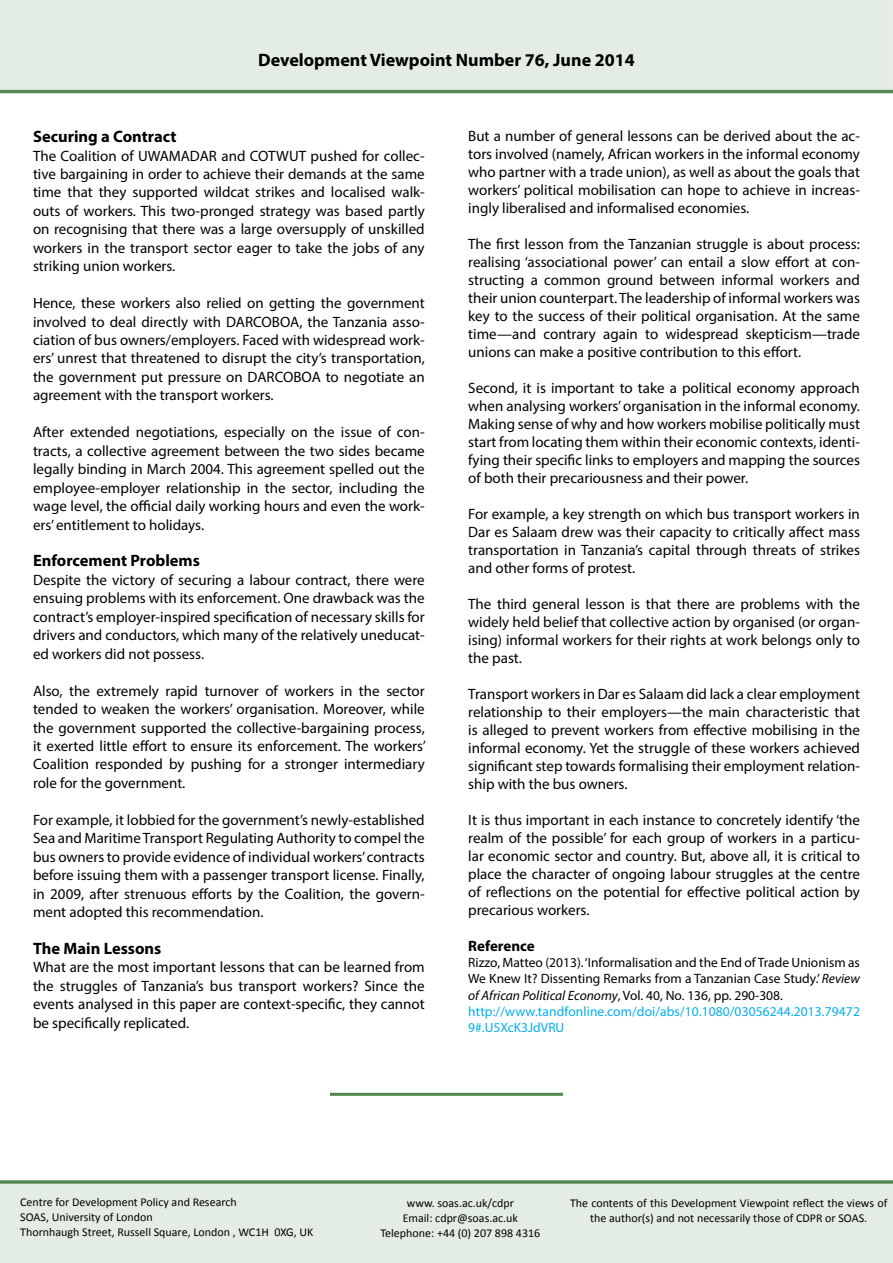
<style>
.page{position:relative;width:893px;height:1263px;background:#fff}
.page>*{position:absolute;margin:0;border:0;box-sizing:border-box;transform-origin:0 0}
.t1{font:700 18px "Myriad Pro";color:#000}
.t2{font:700 16.5px "Myriad Pro";color:#000}
.t3{font:15px/18.5px "Myriad Pro";color:#000;text-align:justify}
.t4{font:700 15px "Myriad Pro";color:#000}
.t5{font:13.5px/16.2px "Myriad Pro";color:#000}
.t6{font:12px/15px "Calibri";color:#000;text-align:center}
.s1{font-style:italic}
.s2{color:#00aeef}
</style>
<div class="page">
<div style="left:0;top:0;width:893px;height:90px;background:#e4ede3"></div>
<div style="left:0;top:1181px;width:893px;height:82px;background:#e4ede3"></div>
<hr style="left:0;top:90px;width:893px;height:3px;background:#558b54">
<hr style="left:330px;top:1093px;width:233px;height:3px;background:#4f874e">
<p class="t1" style="left:258px;top:48px;width:378px">Development Viewpoint Number 76, June 2014</p>
<p class="t2" style="left:33px;top:126px;width:145px">Securing a Contract</p>
<p class="t3" style="left:33px;top:146px;width:393px">The Coalition of UWAMADAR and COTWUT pushed for collec&shy;tive bargaining in order to achieve their demands at the same time that they supported wildcat strikes and localised walk&shy;outs of workers. This two-pronged strategy was based partly on recognising that there was a large oversupply of unskilled workers in the transport sector eager to take the jobs of any striking union workers.</p>
<p class="t3" style="left:33px;top:294px;width:393px">Hence, these workers also relied on getting the government involved to deal directly with DARCOBOA, the Tanzania asso&shy;ciation of bus owners/employers. Faced with widespread work&shy;ers’ unrest that threatened to disrupt the city’s transportation, the government put pressure on DARCOBOA to negotiate an agreement with the transport workers.</p>
<p class="t3" style="left:33px;top:423px;width:393px">After extended negotiations, especially on the issue of con&shy;tracts, a collective agreement between the two sides became legally binding in March 2004. This agreement spelled out the employee-employer relationship in the sector, including the wage level, the official daily working hours and even the work&shy;ers’ entitlement to holidays.</p>
<p class="t2" style="left:33px;top:550px;width:168px">Enforcement Problems</p>
<p class="t3" style="left:33px;top:570px;width:393px">Despite the victory of securing a labour contract, there were ensuing problems with its enforcement. One drawback was the contract’s employer-inspired specification of necessary skills for drivers and conductors, which many of the relatively uneducat&shy;ed workers did not possess.</p>
<p class="t3" style="left:33px;top:681px;width:394px">Also, the extremely rapid turnover of workers in the sector tended to weaken the workers’ organisation. Moreover, while the government supported the collective-bargaining process, it exerted little effort to ensure its enforcement. The workers’ Coalition responded by pushing for a stronger intermediary role for the government.</p>
<p class="t3" style="left:33px;top:810px;width:393px">For example, it lobbied for the government’s newly-established Sea and Maritime Transport Regulating Authority to compel the bus owners to provide evidence of individual workers’ contracts before issuing them with a passenger transport license. Finally, in 2009, after strenuous efforts by the Coalition, the govern&shy;ment adopted this recommendation.</p>
<p class="t2" style="left:33px;top:938px;width:130px">The Main Lessons</p>
<p class="t3" style="left:33px;top:958px;width:393px">What are the most important lessons that can be learned from the struggles of Tanzania’s bus transport workers? Since the events analysed in this paper are context-specific, they cannot be specifically replicated.</p>
<p class="t3" style="left:468px;top:127px;width:393px;line-height:18px">But a number of general lessons can be derived about the ac&shy;tors involved (namely, African workers in the informal economy who partner with a trade union), as well as about the goals that workers’ political mobilisation can hope to achieve in increas&shy;ingly liberalised and informalised economies.</p>
<p class="t3" style="left:468px;top:235px;width:393px;line-height:18px">The first lesson from the Tanzanian struggle is about process: realising ‘associational power’ can entail a slow effort at con&shy;structing a common ground between informal workers and their union counterpart. The leadership of informal workers was key to the success of their political organisation. At the same time—and contrary again to widespread skepticism—trade unions can make a positive contribution to this effort.</p>
<p class="t3" style="left:468px;top:379px;width:393px;line-height:18px">Second, it is important to take a political economy approach when analysing workers’ organisation in the informal economy.<br>Making sense of why and how workers mobilise politically must start from locating them within their economic contexts, identi&shy;fying their specific links to employers and mapping the sources of both their precariousness and their power.</p>
<p class="t3" style="left:468px;top:505px;width:393px;line-height:18px">For example, a key strength on which bus transport workers in Dar es Salaam drew was their capacity to critically affect mass transportation in Tanzania’s capital through threats of strikes and other forms of protest.</p>
<p class="t3" style="left:468px;top:595px;width:393px;line-height:18px">The third general lesson is that there are problems with the widely held belief that collective action by organised (or organ&shy;ising) informal workers for their rights at work belongs only to the past.</p>
<p class="t3" style="left:468px;top:685px;width:393px;line-height:18px">Transport workers in Dar es Salaam did lack a clear employment relationship to their employers—the main characteristic that is alleged to prevent workers from effective mobilising in the informal economy. Yet the struggle of these workers achieved significant step towards formalising their employment relation&shy;ship with the bus owners.</p>
<p class="t3" style="left:468px;top:811px;width:393px;line-height:18px">It is thus important in each instance to concretely identify ‘the realm of the possible’ for each group of workers in a particu&shy;lar economic sector and country. But, above all, it is critical to place the character of ongoing labour struggles at the centre of reflections on the potential for effective political action by precarious workers.</p>
<p class="t4" style="left:468px;top:936px;width:68px">Reference</p>
<p class="t5" style="left:468px;top:954px;width:393px">Rizzo, Matteo (2013). ‘Informalisation and the End of Trade Unionism as We Knew It? Dissenting Remarks from a Tanzanian Case Study.’ <span class="s1">Review of African Political Economy</span>, Vol. 40, No. 136, pp. 290-308. <span class="s2">http://www.tandfonline.com/doi/abs/10.1080/03056244.2013.79472<br>9#.U5XcK3JdVRU</span></p>
<p class="t6" style="left:20px;top:1193px;width:295px;text-align:left">Centre for Development Policy and Research<br>SOAS, University of London<br>Thornhaugh Street, Russell Square, London , WC1H 0XG, UK</p>
<p class="t6" style="left:570px;top:1195px;width:319px">The contents of this Development Viewpoint reflect the views of the author(s) and not necessarily those of CDPR or SOAS.</p>
<p class="t6" style="left:380px;top:1195px;width:161px">www. soas.ac.uk/cdpr<br>Email: cdpr@soas.ac.uk<br>Telephone: +44 (0) 207 898 4316</p>
</div>
